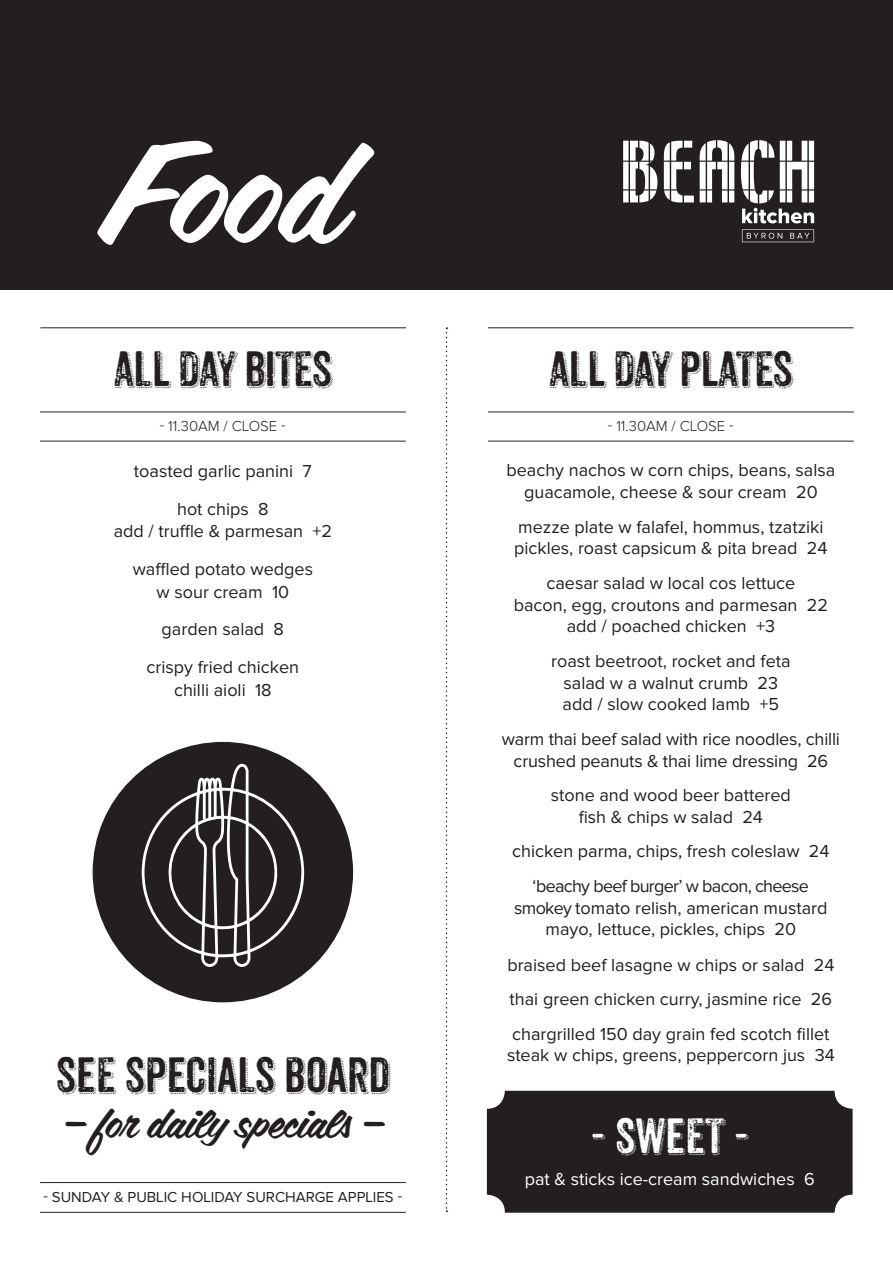
<style>
.page{position:relative;width:893px;height:1263px;background:#fff}
.page>*{position:absolute;margin:0;border:0;box-sizing:border-box;transform-origin:0 0}
.t1{font:144px "Coffee Service";color:#fff}
.t2{font:48px "Anodyne Combined";letter-spacing:-.025em;color:#231f20}
.t3{font:48px "Anodyne Combined";color:#fff}
.t4{font:42px "Coffee Service";color:#231f20}
.t5{font:18px/21.8px "Proxima Nova";color:#231f20;text-align:center}
.t6{font:18px "Proxima Nova";color:#fff}
.t7{font:15px "Proxima Nova";color:#231f20}
.t8{font:300 15px "Proxima Nova";color:#231f20}
</style>
<div class="page">
<div style="left:0;top:0;width:893px;height:289px;background:#231f20"></div>
<div style="left:487px;top:1091px;width:366px;height:122px;background:#231f20;border-radius:18px"></div>
<svg style="left:623px;top:140px;width:191px;height:102px"></svg>
<div style="left:93px;top:742px;width:260px;height:260px;background:#231f20;border-radius:50%"></div>
<svg style="left:142px;top:763px;width:162px;height:204px"></svg>
<svg style="left:446px;top:327px;width:1px;height:885px"></svg>
<hr style="left:488px;top:412px;width:366px;height:1px;background:#231f20">
<hr style="left:488px;top:327px;width:366px;height:1px;background:#231f20">
<hr style="left:40px;top:327px;width:366px;height:1px;background:#231f20">
<hr style="left:40px;top:1212px;width:366px;height:1px;background:#231f20">
<hr style="left:40px;top:1182px;width:366px;height:1px;background:#231f20">
<hr style="left:40px;top:412px;width:366px;height:1px;background:#231f20">
<hr style="left:488px;top:441px;width:366px;height:1px;background:#231f20">
<hr style="left:40px;top:441px;width:366px;height:1px;background:#231f20">
<p class="t1" style="left:103px;top:95px;width:242px">Food</p>
<p class="t2" style="left:114px;top:340px;width:220px">ALL DAY BITES</p>
<p class="t8" style="left:160px;top:417px;width:127px">- 11.30AM / CLOSE -</p>
<p class="t5" style="left:134px;top:461px;width:179px">toasted garlic panini 7</p>
<p class="t5" style="left:114px;top:498px;width:220px;line-height:22.5px">hot chips 8<br>add / truffle &amp; parmesan +2</p>
<p class="t5" style="left:133px;top:559px;width:182px;line-height:22.5px">waffled potato wedges w sour cream 10</p>
<p class="t5" style="left:162px;top:619px;width:124px">garden salad 8</p>
<p class="t5" style="left:147px;top:657px;width:154px;line-height:22.5px">crispy fried chicken chilli aioli 18</p>
<p class="t2" style="left:56px;top:1046px;width:336px">SEE SPECIALS BOARD</p>
<p class="t4" style="left:63px;top:1095px;width:322px">– for daily specials –</p>
<p class="t7" style="left:44px;top:1190px;width:360px">- SUNDAY &amp; PUBLIC HOLIDAY SURCHARGE APPLIES -</p>
<p class="t2" style="left:549px;top:340px;width:246px">ALL DAY PLATES</p>
<p class="t8" style="left:608px;top:417px;width:127px">- 11.30AM / CLOSE -</p>
<p class="t5" style="left:506px;top:460px;width:330px">beachy nachos w corn chips, beans, salsa guacamole, cheese &amp; sour cream 20</p>
<p class="t5" style="left:514px;top:516px;width:315px;text-align:left">mezze plate w falafel, hommus, tzatziki pickles, roast capsicum &amp; pita bread 24</p>
<p class="t5" style="left:514px;top:573px;width:316px">caesar salad w local cos lettuce<br>bacon, egg, croutons and parmesan 22 add / poached chicken +3</p>
<p class="t5" style="left:551px;top:651px;width:241px">roast beetroot, rocket and feta salad w a walnut crumb 23 add / slow cooked lamb +5</p>
<p class="t5" style="left:502px;top:729px;width:340px">warm thai beef salad with rice noodles, chilli crushed peanuts &amp; thai lime dressing 26</p>
<p class="t5" style="left:551px;top:785px;width:242px">stone and wood beer battered fish &amp; chips w salad 24</p>
<p class="t5" style="left:512px;top:841px;width:319px">chicken parma, chips, fresh coleslaw 24</p>
<p class="t5" style="left:514px;top:876px;width:315px">‘beachy beef burger’ w bacon, cheese smokey tomato relish, american mustard mayo, lettuce, pickles, chips 20</p>
<p class="t5" style="left:507px;top:954px;width:329px">braised beef lasagne w chips or salad 24</p>
<p class="t5" style="left:510px;top:989px;width:324px">thai green chicken curry, jasmine rice 26</p>
<p class="t5" style="left:507px;top:1023px;width:329px;text-align:left">chargrilled 150 day grain fed scotch fillet steak w chips, greens, peppercorn jus 34</p>
<p class="t3" style="left:590px;top:1106px;width:161px">- SWEET -</p>
<p class="t6" style="left:525px;top:1171px;width:291px">pat &amp; sticks ice-cream sandwiches 6</p>
</div>
